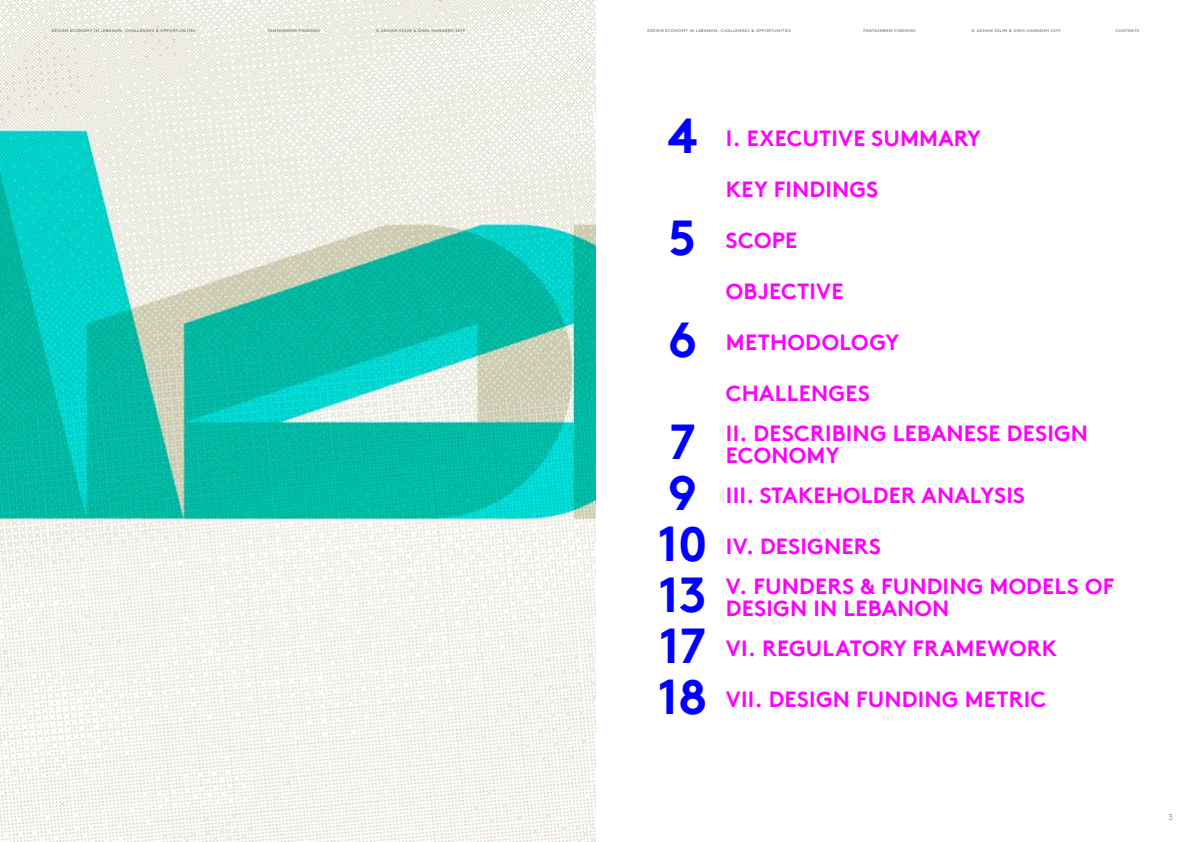
<style>
.page{position:relative;width:1191px;height:842px;background:#fff}
.page>*{position:absolute;margin:0;border:0;box-sizing:border-box;transform-origin:0 0}
.t1{font:700 49px "Brown";color:#00f}
.t2{font:700 22px/22px "Brown";letter-spacing:.01em;color:#f0f}
.t3{font:300 8px "Brown";color:#6d6e71}
.t4{font:4px "Brown";letter-spacing:.1em;color:#6c6361}
</style>
<div class="page">
<img style="left:0;top:0;width:595px;height:842px">
<p class="t4" style="left:52px;top:28px;width:145px">DESIGN ECONOMY IN LEBANON: CHALLENGES &amp; OPPORTUNITIES</p>
<p class="t4" style="left:268px;top:28px;width:54px">FANTASMEEM FINDINGS</p>
<p class="t4" style="left:376px;top:28px;width:91px">© ADHAM SELIM &amp; DIMA HAMADEH 2019</p>
<p class="t4" style="left:647px;top:28px;width:145px">DESIGN ECONOMY IN LEBANON: CHALLENGES &amp; OPPORTUNITIES</p>
<p class="t4" style="left:863px;top:28px;width:54px">FANTASMEEM FINDINGS</p>
<p class="t4" style="left:971px;top:28px;width:91px">© ADHAM SELIM &amp; DIMA HAMADEH 2019</p>
<p class="t4" style="left:1115px;top:28px;width:25px">CONTENTS</p>
<h1 class="t1" style="left:667px;top:96px;width:32px">4</h1>
<p class="t2" style="left:726px;top:125px;width:256px">I. EXECUTIVE SUMMARY</p>
<p class="t2" style="left:726px;top:176px;width:154px">KEY FINDINGS</p>
<h1 class="t1" style="left:668px;top:198px;width:29px">5</h1>
<p class="t2" style="left:726px;top:227px;width:73px">SCOPE</p>
<p class="t2" style="left:726px;top:278px;width:119px">OBJECTIVE</p>
<h1 class="t1" style="left:668px;top:300px;width:30px">6</h1>
<p class="t2" style="left:726px;top:329px;width:175px">METHODOLOGY</p>
<p class="t2" style="left:726px;top:380px;width:145px">CHALLENGES</p>
<h1 class="t1" style="left:669px;top:402px;width:28px">7</h1>
<p class="t2" style="left:726px;top:420px;width:364px">II. DESCRIBING LEBANESE DESIGN<br>ECONOMY</p>
<h1 class="t1" style="left:668px;top:453px;width:30px">9</h1>
<p class="t2" style="left:726px;top:482px;width:300px">III. STAKEHOLDER ANALYSIS</p>
<h1 class="t1" style="left:657px;top:504px;width:52px">10</h1>
<p class="t2" style="left:726px;top:533px;width:156px">IV. DESIGNERS</p>
<h1 class="t1" style="left:658px;top:555px;width:50px">13</h1>
<p class="t2" style="left:726px;top:573px;width:390px">V. FUNDERS &amp; FUNDING MODELS OF<br>DESIGN IN LEBANON</p>
<h1 class="t1" style="left:659px;top:606px;width:49px">17</h1>
<p class="t2" style="left:726px;top:635px;width:333px">VI. REGULATORY FRAMEWORK</p>
<h1 class="t1" style="left:657px;top:657px;width:52px">18</h1>
<p class="t2" style="left:726px;top:686px;width:322px">VII. DESIGN FUNDING METRIC</p>
<p class="t3" style="left:1168px;top:811px;width:6px">3</p>
</div>
